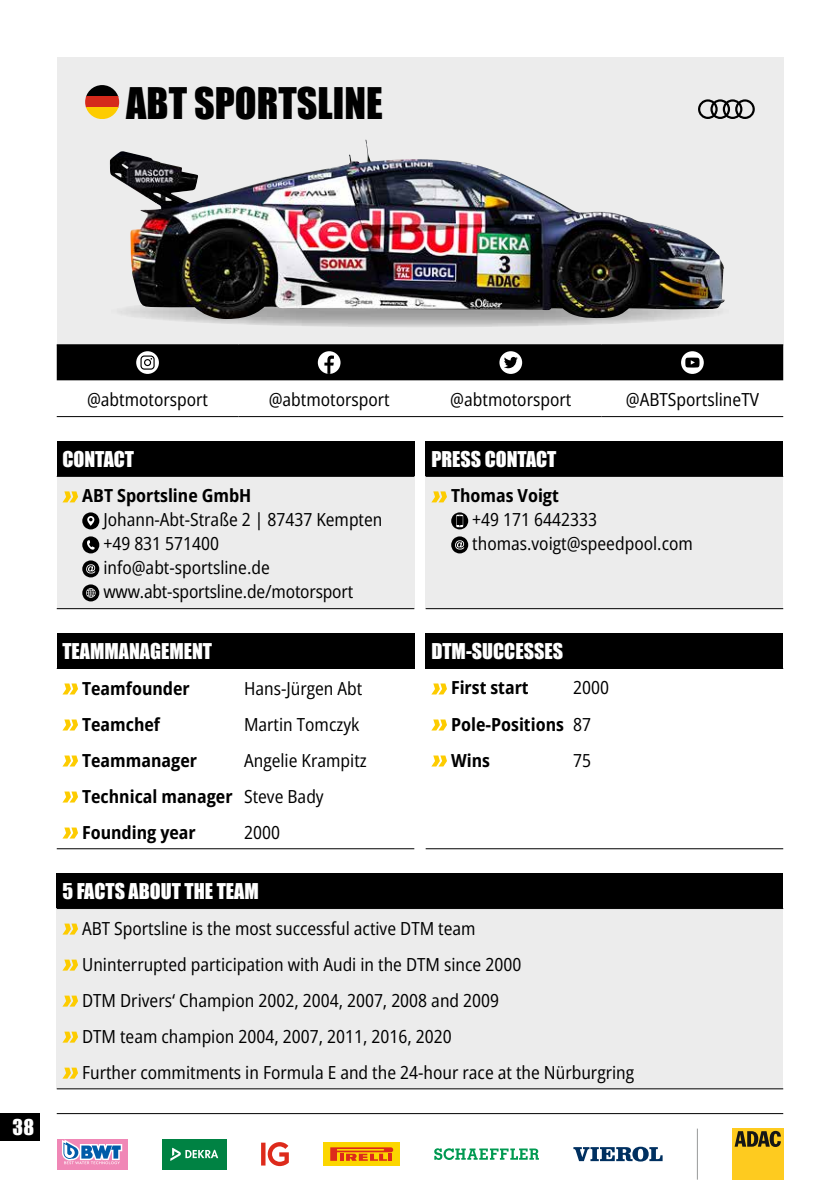
<style>
.page{position:relative;width:840px;height:1191px;background:#fff}
.page>*{position:absolute;margin:0;border:0;box-sizing:border-box;transform-origin:0 0}
.t1{font:40px "Impact";color:#000}
.t2{font:20px "Impact";color:#fff}
.t3{font:semi-condensed 18px/24px "Open Sans";color:#000}
.t4{font:700 semi-condensed 18px/36px "Open Sans";color:#000}
.s1{font-weight:400}
</style>
<div class="page">
<div style="left:57px;top:57px;width:725px;height:287px;background:#ececec"></div>
<svg style="left:108px;top:296px;width:623px;height:31px;background:#c8c8c8"></svg>
<img style="left:110px;top:140px;width:614px;height:179px">
<div style="left:0;top:1113px;width:40px;height:27px;background:#000"></div>
<hr style="left:57px;top:1113px;width:725px;height:1px;background:#000">
<svg style="left:434px;top:1148px;width:104px;height:12px"></svg>
<hr style="left:696px;top:1128px;width:1px;height:51px;background:#989999">
<div style="left:731px;top:1128px;width:51px;height:51px;background:#fecb1f"></div>
<svg style="left:734px;top:1130px;width:46px;height:17px"></svg>
<div style="left:57px;top:1139px;width:70px;height:30px;background:#f087b6"></div>
<svg style="left:62px;top:1139px;width:60px;height:25px"></svg>
<svg style="left:261px;top:1142px;width:28px;height:24px"></svg>
<div style="left:323px;top:1142px;width:76px;height:23px;background:#fcd600"></div>
<svg style="left:330px;top:1147px;width:63px;height:13px"></svg>
<div style="left:162px;top:1139px;width:64px;height:30px;background:#008243"></div>
<svg style="left:170px;top:1147px;width:48px;height:14px"></svg>
<svg style="left:573px;top:1146px;width:89px;height:15px"></svg>
<svg style="left:86px;top:85px;width:32px;height:11px"></svg>
<svg style="left:85px;top:96px;width:34px;height:23px"></svg>
<div style="left:425px;top:633px;width:357px;height:35px;background:#000"></div>
<hr style="left:425px;top:668px;width:357px;height:1px;background:#000">
<hr style="left:425px;top:848px;width:357px;height:1px;background:#000">
<svg style="left:431px;top:683px;width:16px;height:11px"></svg>
<svg style="left:431px;top:719px;width:16px;height:11px"></svg>
<svg style="left:431px;top:755px;width:16px;height:11px"></svg>
<div style="left:425px;top:441px;width:357px;height:35px;background:#000"></div>
<div style="left:425px;top:476px;width:357px;height:132px;background:#ececec"></div>
<hr style="left:425px;top:476px;width:357px;height:1px;background:#000">
<hr style="left:425px;top:608px;width:357px;height:1px;background:#000">
<svg style="left:431px;top:491px;width:16px;height:11px"></svg>
<svg style="left:451px;top:512px;width:17px;height:17px"></svg>
<svg style="left:451px;top:536px;width:17px;height:17px"></svg>
<div style="left:57px;top:441px;width:357px;height:35px;background:#000"></div>
<div style="left:57px;top:476px;width:357px;height:132px;background:#ececec"></div>
<hr style="left:57px;top:476px;width:357px;height:1px;background:#000">
<hr style="left:57px;top:608px;width:357px;height:1px;background:#000">
<svg style="left:62px;top:491px;width:16px;height:11px"></svg>
<svg style="left:82px;top:512px;width:17px;height:17px"></svg>
<svg style="left:82px;top:536px;width:17px;height:17px"></svg>
<svg style="left:82px;top:560px;width:17px;height:17px"></svg>
<svg style="left:82px;top:584px;width:17px;height:17px"></svg>
<div style="left:57px;top:633px;width:357px;height:35px;background:#000"></div>
<hr style="left:57px;top:668px;width:357px;height:1px;background:#000">
<hr style="left:57px;top:848px;width:357px;height:1px;background:#000">
<svg style="left:63px;top:683px;width:15px;height:11px"></svg>
<svg style="left:63px;top:719px;width:15px;height:11px"></svg>
<svg style="left:63px;top:755px;width:15px;height:11px"></svg>
<svg style="left:63px;top:791px;width:15px;height:11px"></svg>
<svg style="left:63px;top:827px;width:15px;height:11px"></svg>
<hr style="left:57px;top:416px;width:181px;height:1px;background:#000">
<hr style="left:238px;top:416px;width:182px;height:1px;background:#000">
<hr style="left:420px;top:416px;width:181px;height:1px;background:#000">
<hr style="left:601px;top:416px;width:181px;height:1px;background:#000">
<hr style="left:57px;top:344px;width:181px;height:1px;background:#000">
<hr style="left:238px;top:344px;width:182px;height:1px;background:#000">
<hr style="left:420px;top:344px;width:181px;height:1px;background:#000">
<hr style="left:601px;top:344px;width:181px;height:1px;background:#000">
<div style="left:57px;top:345px;width:725px;height:35px;background:#000"></div>
<div style="left:57px;top:873px;width:725px;height:35px;background:#000"></div>
<div style="left:57px;top:908px;width:725px;height:180px;background:#ececec"></div>
<hr style="left:57px;top:908px;width:725px;height:1px;background:#000">
<hr style="left:57px;top:1088px;width:725px;height:1px;background:#000">
<svg style="left:63px;top:923px;width:15px;height:11px"></svg>
<svg style="left:63px;top:959px;width:15px;height:11px"></svg>
<svg style="left:63px;top:995px;width:15px;height:11px"></svg>
<svg style="left:63px;top:1031px;width:15px;height:11px"></svg>
<svg style="left:63px;top:1067px;width:15px;height:11px"></svg>
<svg style="left:698px;top:99px;width:56px;height:20px"></svg>
<h1 class="t1" style="left:126px;top:72px;width:258px">ABT SPORTSLINE</h1>
<p class="t2" style="left:13px;top:1111px;width:23px">38</p>
<p class="t3" style="left:87px;top:387px;width:122px">@abtmotorsport</p>
<p class="t3" style="left:268px;top:387px;width:122px">@abtmotorsport</p>
<p class="t3" style="left:450px;top:387px;width:122px">@abtmotorsport</p>
<p class="t3" style="left:625px;top:387px;width:134px">@ABTSportslineTV</p>
<p class="t2" style="left:62px;top:443px;width:73px">CONTACT</p>
<p class="t4" style="left:82px;top:477px;width:170px">ABT Sportsline GmbH</p>
<p class="t3" style="left:103px;top:507px;width:280px">Johann-Abt-Straße 2 | 87437 Kempten +49 831 571400 info@abt-sportsline.de www.abt-sportsline.de/motorsport</p>
<p class="t2" style="left:62px;top:635px;width:151px">TEAMMANAGEMENT</p>
<p class="t4" style="left:82px;top:669px;width:109px">Teamfounder</p>
<p class="t3" style="left:244px;top:675px;width:120px">Hans-Jürgen Abt</p>
<p class="t4" style="left:82px;top:705px;width:79px">Teamchef</p>
<p class="t3" style="left:244px;top:711px;width:117px">Martin Tomczyk</p>
<p class="t4" style="left:82px;top:741px;width:116px">Teammanager</p>
<p class="t4" style="left:82px;top:741px;width:286px;text-indent:162px"><span class="s1">Angelie Krampitz<br></span>Technical manager <span class="s1">Steve Bady<br></span>Founding year</p>
<p class="t3" style="left:244px;top:819px;width:37px">2000</p>
<p class="t2" style="left:431px;top:443px;width:127px">PRESS CONTACT</p>
<p class="t4" style="left:451px;top:477px;width:109px">Thomas Voigt</p>
<p class="t3" style="left:472px;top:507px;width:222px">+49 171 6442333 thomas.voigt@speedpool.com</p>
<p class="t2" style="left:431px;top:635px;width:133px">DTM-SUCCESSES</p>
<p class="t4" style="left:451px;top:669px;width:79px">First start</p>
<p class="t4" style="left:451px;top:669px;width:160px;text-indent:122px"><span class="s1">2000<br></span>Pole-Positions <span class="s1">87<br></span>Wins</p>
<p class="t3" style="left:573px;top:747px;width:19px">75</p>
<p class="t2" style="left:62px;top:875px;width:198px">5 FACTS ABOUT THE TEAM</p>
<p class="t3" style="left:82px;top:909px;width:553px;line-height:36px">ABT Sportsline is the most successful active DTM team<br>Uninterrupted participation with Audi in the DTM since 2000<br>DTM Drivers‘ Champion 2002, 2004, 2007, 2008 and 2009<br>DTM team champion 2004, 2007, 2011, 2016, 2020<br>Further commitments in Formula E and the 24-hour race at the Nürburgring</p>
</div>
